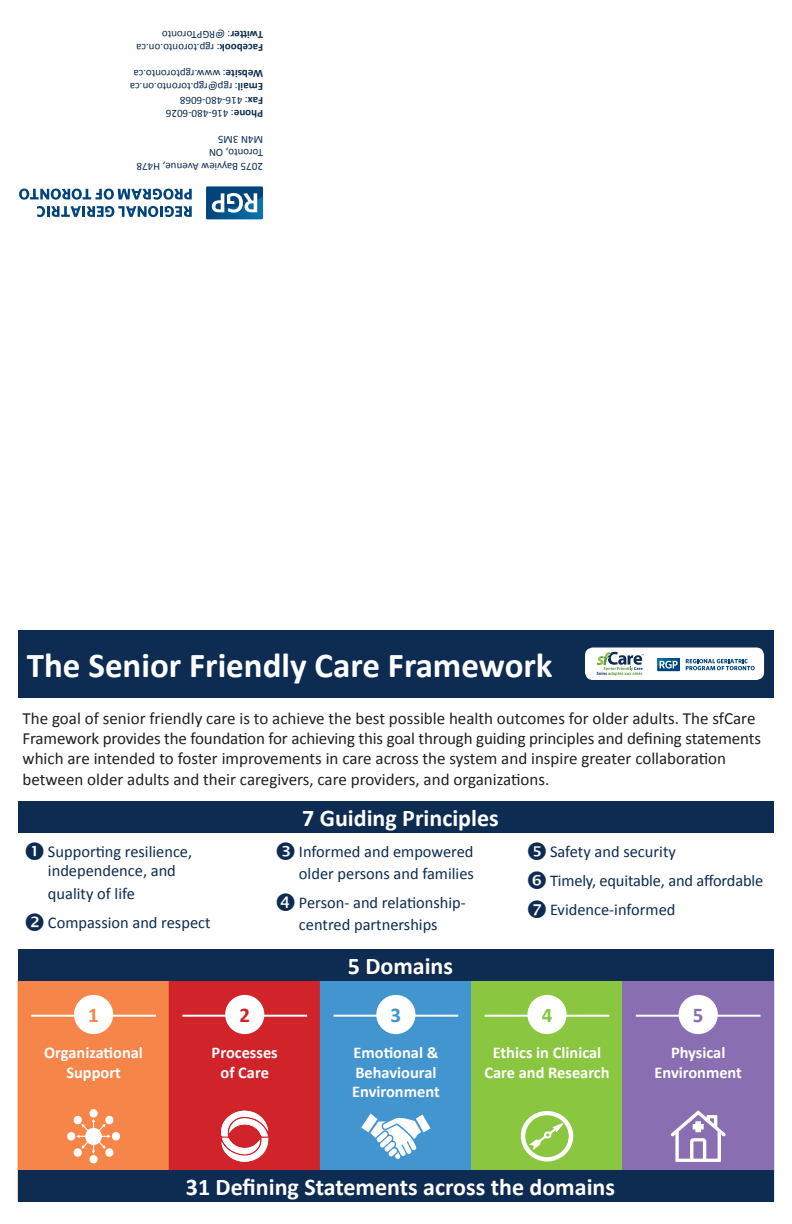
<style>
.page{position:relative;width:792px;height:1224px;background:#fff}
.page>*{position:absolute;margin:0;border:0;box-sizing:border-box;transform-origin:0 0}
.t1{font:700 35px "Calibri";color:#fff}
.t2{font:700 24px "Calibri";color:#fff}
.t3{font:700 21px "Calibri";color:#f58548}
.t4{font:700 21px "Calibri";color:#d1232a}
.t5{font:700 21px "Calibri";color:#4395d0}
.t6{font:700 21px "Calibri";color:#8bc640}
.t7{font:700 21px "Calibri";color:#896fb1}
.t8{font:17px/20.4px "Calibri";color:#231f20}
.t9{font:16.4px/29.4px "Calibri";color:#0e2b51}
.t10{font:700 16.4px/19.7px "Calibri";color:#fff;text-align:center}
.t11{font:11px/13.2px "Calibri";color:#0e2b51}
.s1{font-weight:700}
</style>
<div class="page">
<div style="left:18px;top:630px;width:756px;height:68px;background:#0e2b51"></div>
<div style="left:585px;top:648px;width:179px;height:32px;background:#fff;border-radius:8px"></div>
<svg style="left:597px;top:652px;width:47px;height:24px"></svg>
<div style="left:18px;top:981px;width:151px;height:220px;background:#f58548"></div>
<div style="left:18px;top:981px;width:151px;height:220px;border:1px solid #f58548"></div>
<div style="left:169px;top:981px;width:151px;height:220px;background:#d1232a"></div>
<div style="left:169px;top:981px;width:151px;height:220px;border:1px solid #d1232a"></div>
<div style="left:320px;top:981px;width:151px;height:220px;background:#4395d0"></div>
<div style="left:472px;top:981px;width:151px;height:220px;background:#8bc640"></div>
<div style="left:471px;top:981px;width:152px;height:220px;border:1px solid #8bc640"></div>
<div style="left:623px;top:981px;width:151px;height:220px;background:#896fb1"></div>
<hr style="left:31px;top:1015px;width:125px;height:2px;background:#fff">
<div style="left:74px;top:995px;width:39px;height:39px;background:#fff;border-radius:50%"></div>
<hr style="left:182px;top:1015px;width:125px;height:2px;background:#fff">
<div style="left:225px;top:995px;width:39px;height:39px;background:#fff;border-radius:50%"></div>
<hr style="left:334px;top:1015px;width:124px;height:2px;background:#fff">
<div style="left:376px;top:995px;width:40px;height:39px;background:#fff;border-radius:50%"></div>
<hr style="left:485px;top:1015px;width:124px;height:2px;background:#fff">
<div style="left:527px;top:995px;width:40px;height:39px;background:#fff;border-radius:50%"></div>
<hr style="left:636px;top:1015px;width:125px;height:2px;background:#fff">
<div style="left:679px;top:995px;width:39px;height:39px;background:#fff;border-radius:50%"></div>
<div style="left:18px;top:801px;width:756px;height:31px;background:#0e2b51"></div>
<div style="left:18px;top:949px;width:756px;height:31px;background:#0e2b51"></div>
<div style="left:18px;top:1170px;width:756px;height:32px;background:#0e2b51"></div>
<svg style="left:67px;top:1109px;width:53px;height:54px"></svg>
<svg style="left:361px;top:1113px;width:70px;height:46px"></svg>
<svg style="left:671px;top:1110px;width:55px;height:52px"></svg>
<div style="left:521px;top:1111px;width:52px;height:51px;background:#fff;border-radius:50%"></div>
<div style="left:525px;top:1115px;width:44px;height:42px;background:#8bc640;border-radius:50%"></div>
<svg style="left:529px;top:1123px;width:35px;height:27px"></svg>
<svg style="left:221px;top:1110px;width:47px;height:52px"></svg>
<svg style="left:686px;top:659px;width:69px;height:11px"></svg>
<div style="left:657px;top:658px;width:23px;height:13px;background:#00447b"></div>
<svg style="left:657px;top:658px;width:21px;height:11px"></svg>
<svg style="left:37px;top:206px;width:155px;height:11px"></svg>
<svg style="left:19px;top:189px;width:173px;height:11px"></svg>
<div style="left:206px;top:186px;width:57px;height:33px;background:#00447b"></div>
<img style="left:206px;top:197px;width:57px;height:22px">
<svg style="left:212px;top:193px;width:45px;height:20px"></svg>
<p class="t11" style="left:263px;top:54px;width:128px;rotate:-180deg"><span class="s1">Facebook</span>: rgp.toronto.on.ca<br><span class="s1">Twitter</span>: @RGPToronto</p>
<p class="t11" style="left:263px;top:120px;width:135px;rotate:-180deg"><span class="s1">Phone</span>: 416-480-6026<br><span class="s1">Fax</span>: 416-480-6068<br><span class="s1">Email</span>: rgp@rgp.toronto.on.ca<br><span class="s1">Website</span>: www.rgptoronto.ca</p>
<p class="t11" style="left:263px;top:173px;width:128px;rotate:-180deg">2075 Bayview Avenue, H478<br>Toronto, ON<br>M4N 3M5</p>
<h1 class="t1" style="left:27px;top:643px;width:527px">The Senior Friendly Care Framework</h1>
<p class="t8" style="left:23px;top:708px;width:740px">The goal of senior friendly care is to achieve the best possible health outcomes for older adults. The sfCare Framework provides the foundation for achieving this goal through guiding principles and defining statements which are intended to foster improvements in care across the system and inspire greater collaboration between older adults and their caregivers, care providers, and organizations.</p>
<p class="t9" style="left:48px;top:842px;width:146px;line-height:19.7px">Supporting resilience, independence, and</p>
<p class="t9" style="left:48px;top:879px;width:164px">quality of life<br>Compassion and respect</p>
<h2 class="t2" style="left:302px;top:802px;width:198px">7 Guiding Principles</h2>
<p class="t9" style="left:299px;top:840px;width:176px;line-height:22.2px">Informed and empowered older persons and families</p>
<p class="t9" style="left:299px;top:892px;width:168px;line-height:22.2px">Person- and relationship&shy;centred partnerships</p>
<h2 class="t2" style="left:348px;top:950px;width:107px">5 Domains</h2>
<p class="t9" style="left:550px;top:837px;width:215px">Safety and security<br>Timely, equitable, and affordable<br>Evidence-informed</p>
<p class="t3" style="left:88px;top:1001px;width:12px">1</p>
<p class="t4" style="left:239px;top:1001px;width:12px">2</p>
<p class="t5" style="left:391px;top:1001px;width:12px">3</p>
<p class="t6" style="left:542px;top:1001px;width:12px">4</p>
<p class="t7" style="left:693px;top:1001px;width:12px">5</p>
<p class="t10" style="left:44px;top:1043px;width:100px">Organizational<br>Support</p>
<p class="t10" style="left:212px;top:1043px;width:68px">Processes of Care</p>
<p class="t10" style="left:352px;top:1043px;width:89px;text-align:left">Emotional &amp;<br>Behavioural<br>Environment</p>
<p class="t10" style="left:484px;top:1043px;width:127px">Ethics in Clinical<br>Care and Research</p>
<p class="t10" style="left:654px;top:1043px;width:89px">Physical<br>Environment</p>
<h2 class="t2" style="left:186px;top:1171px;width:431px">31 Defining Statements across the domains</h2>
</div>
